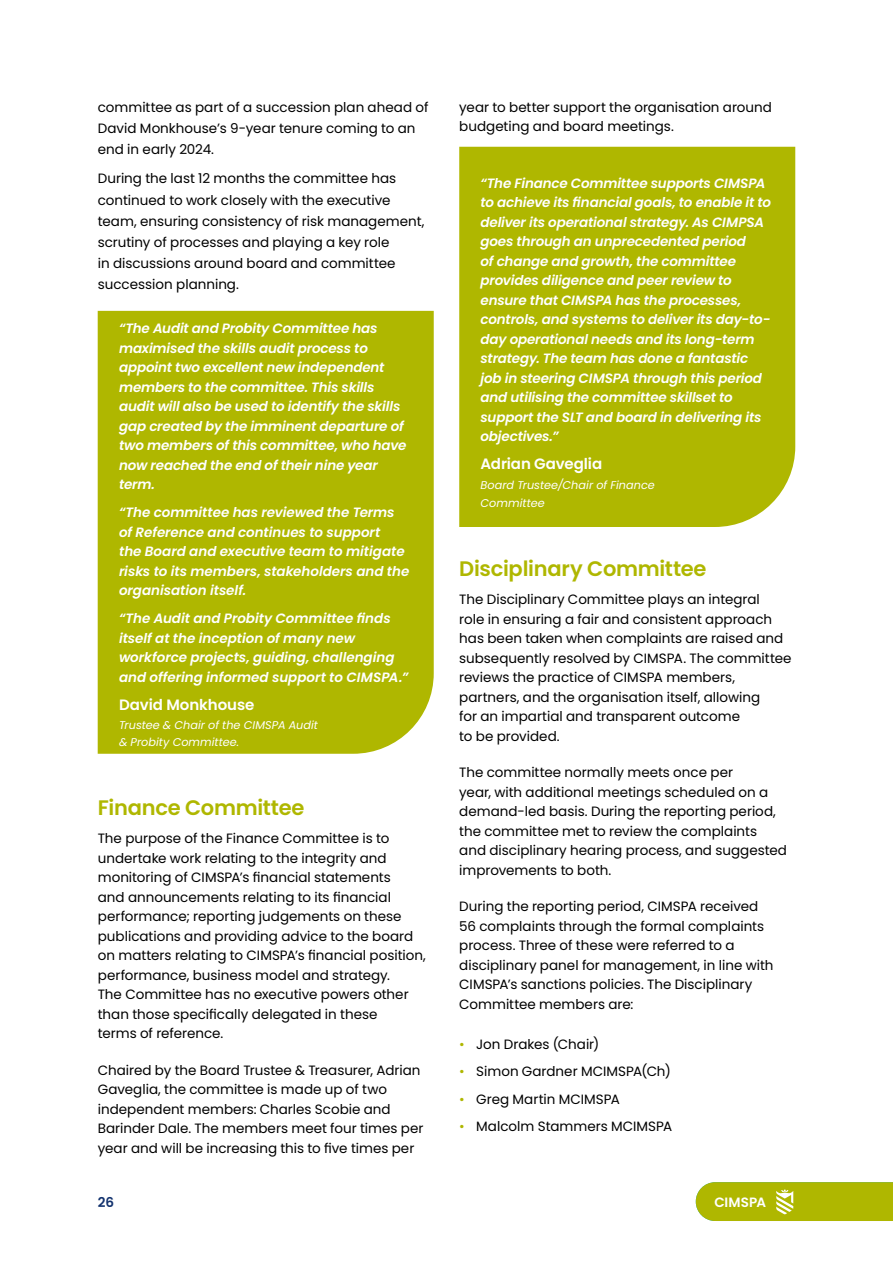
<style>
.page{position:relative;width:893px;height:1263px;background:#fff}
.page>*{position:absolute;margin:0;border:0;box-sizing:border-box;transform-origin:0 0}
.H2_Vivid_Pink{font:600 21px "Poppins";letter-spacing:-.015em;color:#afb700}
.Quote_Author_Name{font:600 15px "Poppins";letter-spacing:-.005em;color:#fff}
.Body_text{font:13.5px/19.5px "Poppins";color:#000}
.long_quotes{font:italic 600 13.5px/19.5px "Poppins";letter-spacing:-.01em;color:#fff}
.t1{font:600 13.5px "Poppins";color:#fff}
.t2{font:600 13.5px "Poppins";color:#12326e}
.Quote_Title_New{font:italic 11.25px/16.5px "Poppins";letter-spacing:.005em;color:#fff}
.s1{color:#afb700}
</style>
<div class="page">
<div style="left:459px;top:147px;width:336px;height:380px;background:#afb700"></div>
<div style="left:98px;top:311px;width:336px;height:443px;background:#afb700"></div>
<svg style="left:696px;top:1182px;width:197px;height:39px;background:#b1ba0c"></svg>
<p class="Body_text" style="left:98px;top:97px;width:332px;line-height:21px">committee as part of a succession plan ahead of<br>David Monkhouse’s 9-year tenure coming to an end in early 2024.</p>
<p class="Body_text" style="left:98px;top:168px;width:328px;line-height:21px">During the last 12 months the committee has continued to work closely with the executive team, ensuring consistency of risk management, scrutiny of processes and playing a key role<br>in discussions around board and committee succession planning.</p>
<p class="long_quotes" style="left:119px;top:319px;width:289px">“The Audit and Probity Committee has maximised the skills audit process to appoint two excellent new independent members to the committee. This skills audit will also be used to identify the skills gap created by the imminent departure of two members of this committee, who have now reached the end of their nine year term.</p>
<p class="long_quotes" style="left:119px;top:503px;width:292px">“The committee has reviewed the Terms of Reference and continues to support<br>the Board and executive team to mitigate risks to its members, stakeholders and the organisation itself.</p>
<p class="long_quotes" style="left:119px;top:609px;width:291px">“The Audit and Probity Committee finds itself at the inception of many new workforce projects, guiding, challenging and offering informed support to CIMSPA.”</p>
<p class="Quote_Author_Name" style="left:119px;top:696px;width:137px">David Monkhouse</p>
<p class="Quote_Title_New" style="left:119px;top:717px;width:200px">Trustee &amp; Chair of the CIMSPA Audit &amp; Probity Committee.</p>
<p class="H2_Vivid_Pink" style="left:98px;top:796px;width:208px">Finance Committee</p>
<p class="Body_text" style="left:98px;top:829px;width:330px">The purpose of the Finance Committee is to undertake work relating to the integrity and monitoring of CIMSPA’s financial statements<br>and announcements relating to its financial performance; reporting judgements on these publications and providing advice to the board on matters relating to CIMSPA’s financial position, performance, business model and strategy.<br>The Committee has no executive powers other than those specifically delegated in these<br>terms of reference.</p>
<p class="Body_text" style="left:98px;top:1060px;width:327px">Chaired by the Board Trustee &amp; Treasurer, Adrian Gaveglia, the committee is made up of two independent members: Charles Scobie and Barinder Dale. The members meet four times per year and will be increasing this to five times per</p>
<p class="t2" style="left:98px;top:1194px;width:18px">26</p>
<p class="Body_text" style="left:459px;top:98px;width:314px">year to better support the organisation around budgeting and board meetings.</p>
<p class="long_quotes" style="left:480px;top:173px;width:292px">“The Finance Committee supports CIMSPA to achieve its financial goals, to enable it to deliver its operational strategy. As CIMPSA goes through an unprecedented period<br>of change and growth, the committee provides diligence and peer review to ensure that CIMSPA has the processes, controls, and systems to deliver its day-to&shy;day operational needs and its long-term strategy. The team has done a fantastic job in steering CIMSPA through this period and utilising the committee skillset to support the SLT and board in delivering its objectives.”</p>
<p class="Quote_Author_Name" style="left:480px;top:455px;width:123px">Adrian Gaveglia</p>
<p class="Quote_Title_New" style="left:480px;top:476px;width:176px;line-height:18px">Board Trustee/Chair of Finance<br>Committee</p>
<p class="H2_Vivid_Pink" style="left:459px;top:556px;width:249px">Disciplinary Committee</p>
<p class="Body_text" style="left:459px;top:590px;width:334px">The Disciplinary Committee plays an integral<br>role in ensuring a fair and consistent approach has been taken when complaints are raised and subsequently resolved by CIMSPA. The committee reviews the practice of CIMSPA members, partners, and the organisation itself, allowing<br>for an impartial and transparent outcome<br>to be provided.</p>
<p class="Body_text" style="left:459px;top:763px;width:329px">The committee normally meets once per<br>year, with additional meetings scheduled on a demand-led basis. During the reporting period, the committee met to review the complaints and disciplinary hearing process, and suggested improvements to both.</p>
<p class="Body_text" style="left:459px;top:897px;width:316px">During the reporting period, CIMSPA received 56 complaints through the formal complaints process. Three of these were referred to a disciplinary panel for management, in line with CIMSPA’s sanctions policies. The Disciplinary Committee members are:</p>
<p class="Body_text" style="left:459px;top:1034px;width:142px"><span class="s1">•</span> Jon Drakes (Chair)</p>
<p class="Body_text" style="left:459px;top:1062px;width:213px"><span class="s1">•</span> Simon Gardner MCIMSPA(Ch)</p>
<p class="Body_text" style="left:459px;top:1089px;width:162px"><span class="s1">•</span> Greg Martin MCIMSPA</p>
<p class="Body_text" style="left:459px;top:1116px;width:215px"><span class="s1">•</span> Malcolm Stammers MCIMSPA</p>
<p class="t1" style="left:714px;top:1194px;width:53px">CIMSPA</p>
</div>
